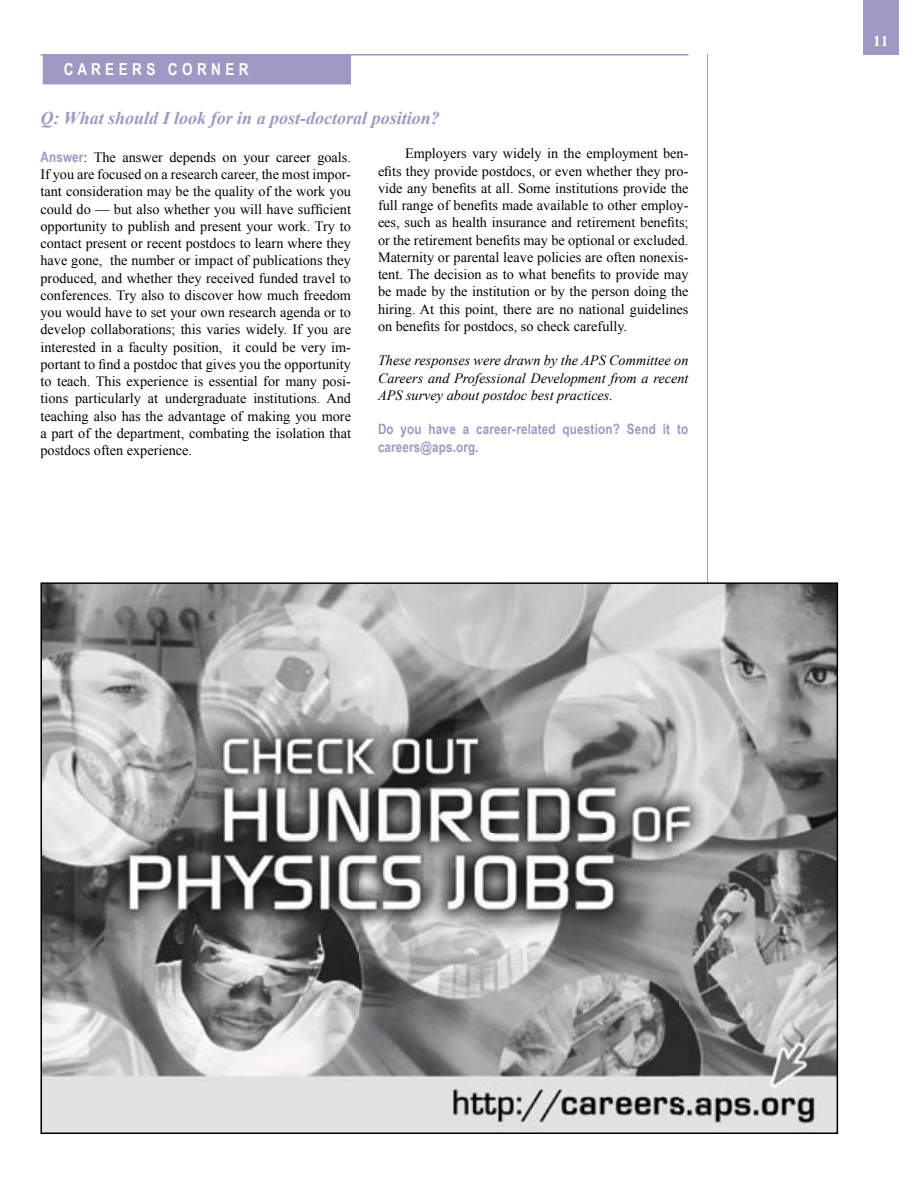
<style>
.page{position:relative;width:918px;height:1188px;background:#fff}
.page>*{position:absolute;margin:0;border:0;box-sizing:border-box;transform-origin:0 0}
.t1{font:italic 700 18px "Times New Roman";color:#9f98c4}
.t2{font:700 16.5px "Arial Narrow";color:#fff}
.t3{font:700 15px "Times";color:#fff}
.t4{font:14.25px/17.2px "Times New Roman";color:#000;text-align:justify}
.t5{font:italic 14.25px/17.2px "Times New Roman";color:#000;text-align:justify}
.t6{font:700 14.25px/17.2px "Arial Narrow";letter-spacing:.015em;color:#9f98c4}
.s1{font-family:"Arial Narrow";font-weight:700;color:#9f98c4}
</style>
<div class="page">
<div style="left:863px;top:0;width:36px;height:55px;background:#9f98c4"></div>
<hr style="left:707px;top:54px;width:1px;height:1080px;background:#9f98c4">
<hr style="left:40px;top:54px;width:648px;height:2px;background:#9f98c4">
<div style="left:43px;top:54px;width:308px;height:30px;background:#9f98c4"></div>
<img style="left:43px;top:585px;width:792px;height:546px">
<img style="left:707px;top:585px;width:1px;height:546px">
<p class="t2" style="left:64px;top:57px;width:187px">C A R E E R S C O R N E R</p>
<p class="t1" style="left:40px;top:105px;width:401px">Q: What should I look for in a post-doctoral position?</p>
<p class="t4" style="left:378px;top:145px;width:312px;text-indent:27px">Employers vary widely in the employment ben&shy;efits they provide postdocs, or even whether they pro&shy;vide any benefits at all. Some institutions provide the full range of benefits made available to other employ&shy;ees, such as health insurance and retirement benefits; or the retirement benefits may be optional or excluded.<br>Maternity or parental leave policies are often nonexis&shy;tent. The decision as to what benefits to provide may be made by the institution or by the person doing the hiring. At this point, there are no national guidelines on benefits for postdocs, so check carefully.</p>
<p class="t5" style="left:378px;top:352px;width:312px">These responses were drawn by the APS Committee on Careers and Professional Development from a recent APS survey about postdoc best practices.</p>
<p class="t6" style="left:378px;top:420px;width:312px">Do you have a career-related question? Send it to careers@aps.org.</p>
<p class="t4" style="left:40px;top:148px;width:312px"><span class="s1">Answer</span>: The answer depends on your career goals.<br>If you are focused on a research career, the most impor&shy;tant consideration may be the quality of the work you could do — but also whether you will have sufficient opportunity to publish and present your work. Try to contact present or recent postdocs to learn where they have gone, the number or impact of publications they produced, and whether they received funded travel to conferences. Try also to discover how much freedom you would have to set your own research agenda or to develop collaborations; this varies widely. If you are interested in a faculty position, it could be very im&shy;portant to find a postdoc that gives you the opportunity to teach. This experience is essential for many posi&shy;tions particularly at undergraduate institutions. And teaching also has the advantage of making you more a part of the department, combating the isolation that postdocs often experience.</p>
<p class="t3" style="left:873px;top:32px;width:16px">11</p>
</div>
